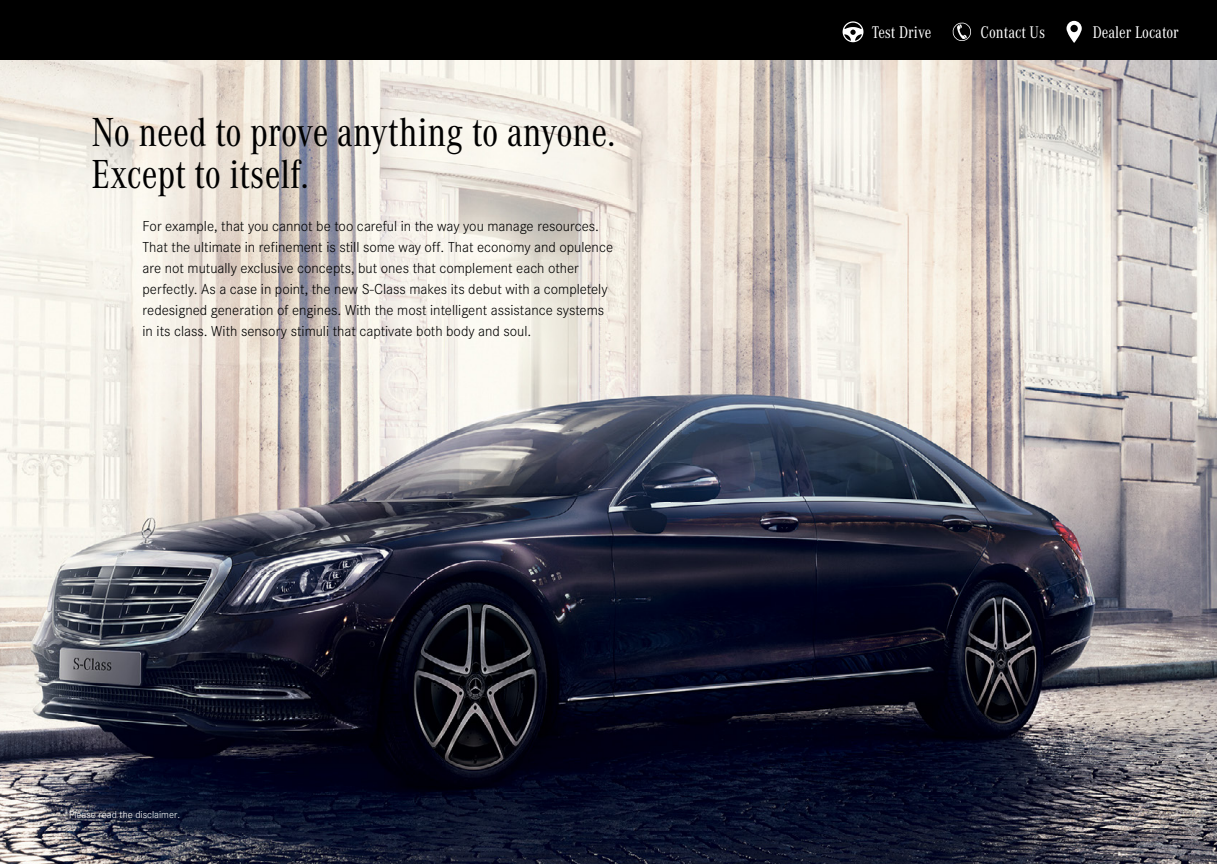
<style>
.page{position:relative;width:1217px;height:864px;background:#fff}
.page>*{position:absolute;margin:0;border:0;box-sizing:border-box;transform-origin:0 0}
.t1{font:42px/42px "Corporate A Con";color:#000}
.t2{font:17.55px "Corporate A Con";color:#fff}
.t3{font:300 15px/21px "Corporate S";color:#000}
.t4{font:300 10.5px "Corporate S";color:#fff}
</style>
<div class="page">
<div style="left:0;top:0;width:1216px;height:61px;background:#000"></div>
<svg style="left:842px;top:21px;width:21px;height:21px"></svg>
<svg style="left:1066px;top:21px;width:15px;height:22px"></svg>
<svg style="left:952px;top:22px;width:19px;height:19px"></svg>
<img style="left:0;top:61px;width:1216px;height:802px">
<h1 class="t1" style="left:91px;top:112px;width:525px">No need to prove anything to anyone.<br>Except to itself.</h1>
<p class="t3" style="left:142px;top:216px;width:472px">For example, that you cannot be too careful in the way you manage resources.<br>That the ultimate in refinement is still some way off. That economy and opulence are not mutually exclusive concepts, but ones that complement each other perfectly. As a case in point, the new S-Class makes its debut with a completely redesigned generation of engines. With the most intelligent assistance systems in its class. With sensory stimuli that captivate both body and soul.</p>
<p class="t4" style="left:64px;top:808px;width:118px">*Please read the disclaimer.</p>
<p class="t2" style="left:871px;top:23px;width:61px">Test Drive</p>
<p class="t2" style="left:980px;top:23px;width:66px">Contact Us</p>
<p class="t2" style="left:1092px;top:23px;width:87px">Dealer Locator</p>
</div>
